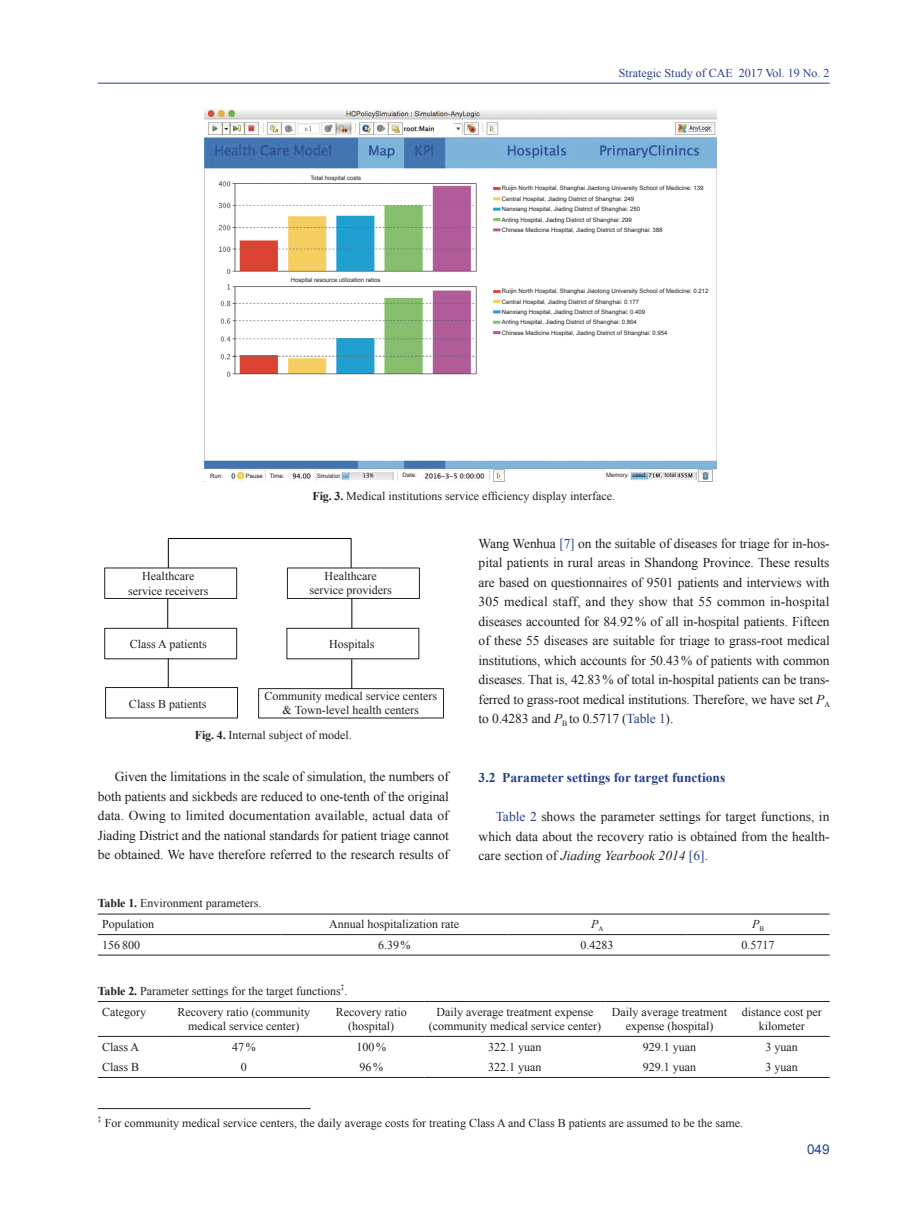
<style>
.page{position:relative;width:919px;height:1217px;background:#fff}
.page>*{position:absolute;margin:0;border:0;box-sizing:border-box;transform-origin:0 0}
.t1{font:13.5px/19.5px "Times New Roman";letter-spacing:-.01em;color:#231f20;text-align:justify}
.t2{font:700 13.5px "Times New Roman";color:#253f8e}
.t3{font:13.5px "Arial";color:#253f8e}
.t4{font:12px/14.4px "Times New Roman";color:#231f20;text-align:center}
.t5{font:12px "Times New Roman";color:#253f8e}
.t6{font:italic 12px "Times New Roman";color:#231f20}
.t7{font:7.05px "Times New Roman";color:#231f20}
.t8{font:6px/10.4px "Arial";color:#231f20}
.t9{font:6px "Arial";color:#231f20;scale:.83 1}
.s1{font-weight:700}
.s2{color:#253f8e}
.s3{font-style:italic}
</style>
<div class="page">
<hr style="left:98px;top:83px;width:731px;height:1px;background:#253f8e">
<img style="left:204px;top:108px;width:512px;height:373px">
<div style="left:307px;top:172px;width:69px;height:10px;background:#fff"></div>
<div style="left:286px;top:274px;width:114px;height:11px;background:#fff"></div>
<div style="left:500px;top:182px;width:185px;height:164px;background:#fff"></div>
<div style="left:605px;top:469px;width:24px;height:11px;background:#fff"></div>
<div style="left:398px;top:469px;width:23px;height:11px;background:#fff"></div>
<div style="left:317px;top:470px;width:24px;height:10px;background:#fff"></div>
<div style="left:267px;top:470px;width:21px;height:9px;background:#fff"></div>
<div style="left:204px;top:469px;width:23px;height:12px;background:#fff"></div>
<div style="left:168px;top:538px;width:183px;height:30px;border:1px solid #030303"></div>
<div style="left:104px;top:627px;width:133px;height:32px;border:1px solid #231f20"></div>
<hr style="left:351px;top:598px;width:1px;height:30px;background:#030303">
<div style="left:286px;top:627px;width:133px;height:32px;border:1px solid #231f20"></div>
<hr style="left:167px;top:598px;width:1px;height:30px;background:#030303">
<div style="left:258px;top:688px;width:186px;height:30px;border:1px solid #231f20"></div>
<svg style="left:351px;top:659px;width:1px;height:29px"></svg>
<div style="left:105px;top:687px;width:133px;height:31px;border:1px solid #231f20"></div>
<svg style="left:168px;top:658px;width:1px;height:29px"></svg>
<hr style="left:98px;top:913px;width:183px;height:1px;background:#231f20">
<hr style="left:281px;top:913px;width:226px;height:1px;background:#231f20">
<hr style="left:507px;top:913px;width:179px;height:1px;background:#231f20">
<hr style="left:686px;top:913px;width:143px;height:1px;background:#231f20">
<hr style="left:98px;top:954px;width:183px;height:1px;background:#231f20">
<hr style="left:281px;top:954px;width:226px;height:1px;background:#231f20">
<hr style="left:507px;top:954px;width:179px;height:1px;background:#231f20">
<hr style="left:686px;top:954px;width:143px;height:1px;background:#231f20">
<hr style="left:98px;top:934px;width:183px;height:1px;background:#231f20">
<hr style="left:281px;top:934px;width:226px;height:1px;background:#231f20">
<hr style="left:507px;top:934px;width:179px;height:1px;background:#231f20">
<hr style="left:686px;top:934px;width:143px;height:1px;background:#231f20">
<hr style="left:98px;top:1000px;width:72px;height:1px;background:#231f20">
<hr style="left:170px;top:1000px;width:148px;height:1px;background:#231f20">
<hr style="left:318px;top:1000px;width:106px;height:1px;background:#231f20">
<hr style="left:424px;top:1000px;width:181px;height:1px;background:#231f20">
<hr style="left:605px;top:1000px;width:128px;height:1px;background:#231f20">
<hr style="left:733px;top:1000px;width:96px;height:1px;background:#231f20">
<hr style="left:98px;top:1076px;width:72px;height:1px;background:#231f20">
<hr style="left:170px;top:1076px;width:148px;height:1px;background:#231f20">
<hr style="left:318px;top:1076px;width:106px;height:1px;background:#231f20">
<hr style="left:424px;top:1076px;width:181px;height:1px;background:#231f20">
<hr style="left:605px;top:1076px;width:128px;height:1px;background:#231f20">
<hr style="left:733px;top:1076px;width:96px;height:1px;background:#231f20">
<hr style="left:98px;top:1035px;width:72px;height:1px;background:#231f20">
<hr style="left:170px;top:1035px;width:148px;height:1px;background:#231f20">
<hr style="left:318px;top:1035px;width:106px;height:1px;background:#231f20">
<hr style="left:424px;top:1035px;width:181px;height:1px;background:#231f20">
<hr style="left:605px;top:1035px;width:128px;height:1px;background:#231f20">
<hr style="left:733px;top:1035px;width:96px;height:1px;background:#231f20">
<hr style="left:98px;top:1107px;width:212px;height:1px;background:#231f20">
<p class="t8" style="left:310px;top:172px;width:52px">Total hospital costs</p>
<p class="t8" style="left:291px;top:274px;width:91px">Hospital resource utilization ratios</p>
<p class="t5" style="left:619px;top:65px;width:212px">Strategic Study of CAE 2017 Vol. 19 No. 2</p>
<p class="t8" style="left:502px;top:183px;width:203px">Ruijin North Hospital, Shanghai Jiaotong University School of Medicine: 139</p>
<p class="t8" style="left:502px;top:193px;width:162px">Central Hospital, Jiading District of Shanghai: 249<br>Nanxiang Hospital, Jiading District of Shanghai: 250<br>Anting Hospital, Jiading District of Shanghai: 299<br>Chinese Medicine Hospital, Jiading District of Shanghai: 388</p>
<p class="t8" style="left:502px;top:286px;width:208px">Ruijin North Hospital, Shanghai Jiaotong University School of Medicine: 0.212<br>Central Hospital, Jiading District of Shanghai: 0.177<br>Nanxiang Hospital, Jiading District of Shanghai: 0.409<br>Anting Hospital, Jiading District of Shanghai: 0.864<br>Chinese Medicine Hospital, Jiading District of Shanghai: 0.954</p>
<p class="t8" style="left:210px;top:470px;width:14px">Run:</p>
<p class="t8" style="left:246px;top:470px;width:40px">Pause Time:</p>
<p class="t9" style="left:317px;top:471px;width:31px">Simulation:</p>
<p class="t8" style="left:402px;top:470px;width:16px">Date:</p>
<p class="t8" style="left:606px;top:470px;width:41px">Memory: used</p>
<p class="t8" style="left:664px;top:470px;width:13px">total</p>
<p class="t4" style="left:312px;top:488px;width:304px"><span class="s1">Fig. 3.</span> Medical institutions service efficiency display interface.</p>
<p class="t4" style="left:128px;top:569px;width:82px">Healthcare service receivers</p>
<p class="t4" style="left:309px;top:568px;width:84px">Healthcare service providers</p>
<p class="t4" style="left:130px;top:636px;width:78px">Class A patients</p>
<p class="t4" style="left:329px;top:636px;width:47px">Hospitals</p>
<p class="t4" style="left:264px;top:688px;width:174px">Community medical service centers &amp; Town-level health centers</p>
<p class="t4" style="left:129px;top:696px;width:79px">Class B patients</p>
<p class="t4" style="left:195px;top:727px;width:159px"><span class="s1">Fig. 4.</span> Internal subject of model.</p>
<p class="t1" style="left:98px;top:766px;width:352px;text-indent:17px">Given the limitations in the scale of simulation, the numbers of both patients and sickbeds are reduced to one-tenth of the original data. Owing to limited documentation available, actual data of Jiading District and the national standards for patient triage cannot be obtained. We have therefore referred to the research results of</p>
<p class="t1" style="left:478px;top:533px;width:353px">Wang Wenhua <span class="s2">[7]</span> on the suitable of diseases for triage for in-hos&shy;pital patients in rural areas in Shandong Province. These results are based on questionnaires of 9501 patients and interviews with 305 medical staff, and they show that 55 common in-hospital diseases accounted for 84.92% of all in-hospital patients. Fifteen of these 55 diseases are suitable for triage to grass-root medical institutions, which accounts for 50.43% of patients with common diseases. That is, 42.83% of total in-hospital patients can be trans&shy;ferred to grass-root medical institutions. Therefore, we have set <span class="s3">P</span><sub>A </sub>to 0.4283 and <span class="s3">P</span><sub>B</sub> to 0.5717 (<span class="s2">Table 1</span>).</p>
<p class="t2" style="left:478px;top:768px;width:248px">3.2 Parameter settings for target functions</p>
<p class="t1" style="left:478px;top:806px;width:352px;text-indent:17px"><span class="s2">Table 2</span> shows the parameter settings for target functions, in which data about the recovery ratio is obtained from the health&shy;care section of <span class="s3">Jiading Yearbook 2014</span> <span class="s2">[6]</span>.</p>
<p class="t4" style="left:102px;top:892px;width:161px;line-height:20.9px;text-align:left;text-indent:-4px"><span class="s1">Table 1.</span> Environment parameters.<br>Population</p>
<p class="t4" style="left:329px;top:916px;width:131px">Annual hospitalization rate</p>
<p class="t6" style="left:591px;top:915px;width:14px">P<sub>A</sub></p>
<p class="t6" style="left:752px;top:915px;width:13px">P<sub>B</sub></p>
<p class="t4" style="left:102px;top:937px;width:40px">156 800</p>
<p class="t4" style="left:378px;top:937px;width:34px">6.39 %</p>
<p class="t4" style="left:580px;top:937px;width:34px">0.4283</p>
<p class="t4" style="left:741px;top:937px;width:34px">0.5717</p>
<p class="t4" style="left:98px;top:983px;width:251px"><span class="s1">Table 2.</span> Parameter settings for the target functions .</p>
<p class="t7" style="left:341px;top:981px;width:5px">‡</p>
<p class="t4" style="left:102px;top:1004px;width:45px">Category</p>
<p class="t4" style="left:177px;top:1004px;width:134px">Recovery ratio (community medical service center)</p>
<p class="t4" style="left:336px;top:1004px;width:72px">Recovery ratio (hospital)</p>
<p class="t4" style="left:429px;top:1004px;width:174px">Daily average treatment expense (community medical service center)</p>
<p class="t4" style="left:612px;top:1004px;width:117px">Daily average treatment expense (hospital)</p>
<p class="t4" style="left:741px;top:1004px;width:81px">distance cost per kilometer</p>
<p class="t4" style="left:102px;top:1038px;width:39px">Class A</p>
<p class="t4" style="left:232px;top:1038px;width:25px">47%</p>
<p class="t4" style="left:356px;top:1038px;width:31px">100 %</p>
<p class="t4" style="left:488px;top:1038px;width:55px">322.1 yuan</p>
<p class="t4" style="left:643px;top:1038px;width:55px">929.1 yuan</p>
<p class="t4" style="left:765px;top:1038px;width:34px">3 yuan</p>
<p class="t4" style="left:102px;top:1059px;width:39px">Class B</p>
<p class="t4" style="left:241px;top:1059px;width:7px">0</p>
<p class="t4" style="left:359px;top:1059px;width:25px">96%</p>
<p class="t4" style="left:488px;top:1059px;width:55px">322.1 yuan</p>
<p class="t4" style="left:643px;top:1059px;width:55px">929.1 yuan</p>
<p class="t4" style="left:765px;top:1059px;width:34px">3 yuan</p>
<p class="t7" style="left:98px;top:1113px;width:5px">‡</p>
<p class="t4" style="left:105px;top:1115px;width:639px">For community medical service centers, the daily average costs for treating Class A and Class B patients are assumed to be the same.</p>
<p class="t3" style="left:807px;top:1140px;width:24px">049</p>
</div>
